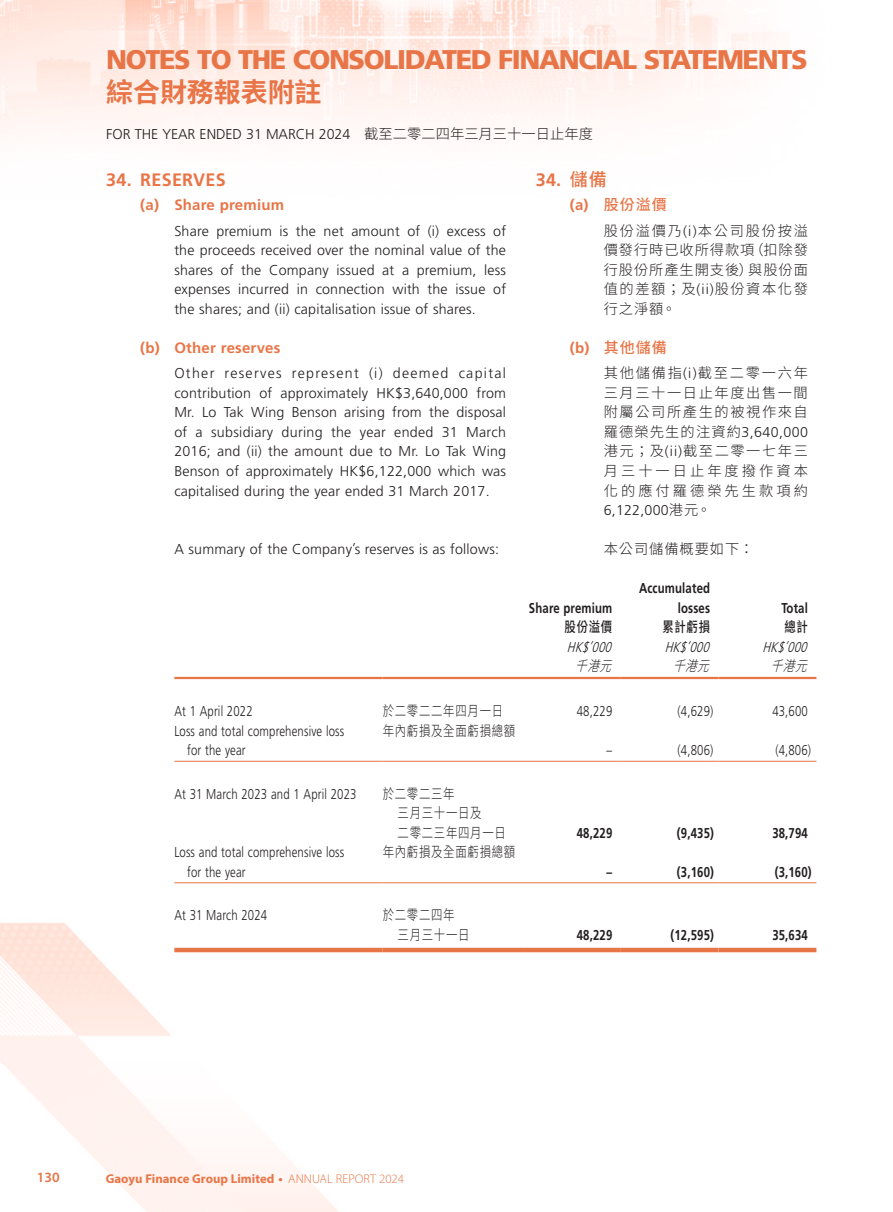
<style>
.page{position:relative;width:893px;height:1212px;background:#fff}
.page>*{position:absolute;margin:0;border:0;box-sizing:border-box;transform-origin:0 0}
.t1{font:900 27px "Frutiger LT Std";letter-spacing:-.05em;color:#e87547}
.t2{font:700 27px "Source Han Sans TC";letter-spacing:-.005em;color:#e87547}
.Heading_1{font:700 18px "Frutiger LT Std";letter-spacing:.015em;color:#e87547}
.C_Heading_1{font:700 18px "Frutiger LT Std";color:#e87547}
.Heading_2{font:700 15px "Frutiger LT Std";letter-spacing:.015em;color:#e87547}
.C_Heading_2{font:500 15px "Source Han Sans TC";letter-spacing:.065em;color:#e87547}
.Body_Text{font:300 14.25px/19.5px "Frutiger LT Std";letter-spacing:.015em;color:#231f20;text-align:justify}
.C_Body_Text{font:300 14.25px/19.5px "Source Han Sans TC";letter-spacing:.11em;color:#231f20;text-align:justify}
.Body_Text-2{font:300 14.25px/19.5px "Frutiger LT Std";letter-spacing:.015em;color:#231f20;scale:.8 1}
.Body_Text-3{font:700 14.25px "Frutiger LT Std";letter-spacing:.015em;color:#231f20;scale:.8 1}
.Body_Text-4{font:300 14.25px/19.5px "Source Han Sans TC";letter-spacing:.065em;color:#231f20;scale:.8 1}
.Body_Text-5{font:300 14.25px "Frutiger LT Std";letter-spacing:-.005em;color:#231f20}
.Body_Text-6{font:italic 300 14.25px "Frutiger LT Std";color:#231f20;scale:.8 1}
.Body_Text-7{font:500 14.25px "Source Han Sans TC";letter-spacing:.065em;color:#231f20;scale:.8 1}
.C_Body_Text-2{font:300 14.25px "Source Han Sans TC";letter-spacing:.065em;color:#231f20}
.Body_Text-8{font:italic 300 14.25px "Source Han Sans TC";color:#231f20;scale:.8 1}
.t3{font:600 14.25px "Myriad Pro";color:#e87547}
.t4{font:700 12.75px "Myriad Pro";color:#e87547}
.s1{font-family:"Source Han Sans TC"}
.s2{font-family:"Source Han Sans TC";font-weight:500}
.s3{font-family:"Frutiger LT Std";font-weight:700}
.s4{font-family:"Frutiger LT Std"}
.s5{font-weight:300}
</style>
<div class="page">
<img style="left:0;top:0;width:774px;height:133px">
<hr style="left:174px;top:677px;width:209px;height:2px;background:#e87547">
<hr style="left:383px;top:677px;width:140px;height:2px;background:#e87547">
<hr style="left:523px;top:677px;width:98px;height:2px;background:#e87547">
<hr style="left:621px;top:677px;width:98px;height:2px;background:#e87547">
<hr style="left:719px;top:677px;width:97px;height:2px;background:#e87547">
<hr style="left:174px;top:761px;width:209px;height:1px;background:#e87547">
<hr style="left:383px;top:761px;width:140px;height:1px;background:#e87547">
<hr style="left:523px;top:761px;width:98px;height:1px;background:#e87547">
<hr style="left:621px;top:761px;width:98px;height:1px;background:#e87547">
<hr style="left:719px;top:761px;width:97px;height:1px;background:#e87547">
<hr style="left:174px;top:882px;width:209px;height:1px;background:#e87547">
<hr style="left:383px;top:882px;width:140px;height:1px;background:#e87547">
<hr style="left:523px;top:882px;width:98px;height:1px;background:#e87547">
<hr style="left:621px;top:882px;width:98px;height:1px;background:#e87547">
<hr style="left:719px;top:882px;width:97px;height:1px;background:#e87547">
<hr style="left:174px;top:948px;width:209px;height:4px;background:#e87547">
<hr style="left:383px;top:948px;width:140px;height:4px;background:#e87547">
<hr style="left:523px;top:948px;width:98px;height:4px;background:#e87547">
<hr style="left:621px;top:948px;width:98px;height:4px;background:#e87547">
<hr style="left:719px;top:948px;width:97px;height:4px;background:#e87547">
<h1 class="t1" style="left:106px;top:43px;width:703px">NOTES TO THE CONSOLIDATED FINANCIAL STATEMENTS</h1>
<h1 class="t2" style="left:106px;top:77px;width:217px">綜合財務報表附註</h1>
<p class="Body_Text-5" style="left:106px;top:126px;width:488px">FOR THE YEAR ENDED 31 MARCH 2024 <span class="s1">截至二零二四年三月三十一日止年度</span></p>
<p class="Heading_1" style="left:106px;top:169px;width:121px">34. RESERVES</p>
<p class="Heading_2" style="left:140px;top:196px;width:145px">(a) Share premium</p>
<p class="Body_Text" style="left:174px;top:221px;width:333px">Share premium is the net amount of (i) excess of the proceeds received over the nominal value of the shares of the Company issued at a premium, less expenses incurred in connection with the issue of the shares; and (ii) capitalisation issue of shares.</p>
<p class="Heading_2" style="left:140px;top:339px;width:142px">(b) Other reserves</p>
<p class="Body_Text" style="left:174px;top:364px;width:333px">Other reserves represent (i) deemed capital contribution of approximately HK$3,640,000 from Mr. Lo Tak Wing Benson arising from the disposal of a subsidiary during the year ended 31 March 2016; and (ii) the amount due to Mr. Lo Tak Wing Benson of approximately HK$6,122,000 which was capitalised during the year ended 31 March 2017.</p>
<p class="Body_Text" style="left:174px;top:539px;width:326px">A summary of the Company’s reserves is as follows:</p>
<p class="C_Heading_1" style="left:536px;top:169px;width:73px">34. <span class="s2">儲備</span></p>
<p class="C_Heading_2" style="left:570px;top:196px;width:98px"><span class="s3">(a)</span> 股份溢價</p>
<p class="C_Body_Text" style="left:604px;top:221px;width:206px">股份溢價乃<span class="s4">(i)</span>本公司股份按溢價發行時已收所得款項（扣除發行股份所產生開支後）與股份面值的差額；及<span class="s4">(ii)</span>股份資本化發行之淨額。</p>
<p class="C_Heading_2" style="left:570px;top:339px;width:98px"><span class="s3">(b)</span> 其他儲備</p>
<p class="C_Body_Text" style="left:604px;top:364px;width:206px">其他儲備指<span class="s4">(i)</span>截至二零一六年三月三十一日止年度出售一間附屬公司所產生的被視作來自羅德榮先生的注資約<span class="s4">3,640,000</span>港元；及<span class="s4">(ii)</span>截至二零一七年三月三十一日止年度撥作資本化的應付羅德榮先生款項約<span class="s4">6,122,000</span>港元。</p>
<p class="C_Body_Text-2" style="left:604px;top:541px;width:151px">本公司儲備概要如下：</p>
<p class="Body_Text-3" style="left:529px;top:599px;width:106px">Share premium</p>
<p class="Body_Text-3" style="left:639px;top:580px;width:90px">Accumulated</p>
<p class="Body_Text-3" style="left:678px;top:599px;width:42px">losses</p>
<p class="Body_Text-3" style="left:781px;top:599px;width:35px">Total</p>
<p class="Body_Text-7" style="left:565px;top:619px;width:61px">股份溢價</p>
<p class="Body_Text-7" style="left:662px;top:619px;width:61px">累計虧損</p>
<p class="Body_Text-7" style="left:784px;top:619px;width:31px">總計</p>
<p class="Body_Text-6" style="left:567px;top:638px;width:62px">HK$’000</p>
<p class="Body_Text-6" style="left:665px;top:638px;width:62px">HK$’000</p>
<p class="Body_Text-6" style="left:762px;top:638px;width:62px">HK$’000</p>
<p class="Body_Text-8" style="left:575px;top:658px;width:60px">千港元</p>
<p class="Body_Text-8" style="left:673px;top:658px;width:60px">千港元</p>
<p class="Body_Text-8" style="left:771px;top:658px;width:60px">千港元</p>
<p class="Body_Text-2" style="left:174px;top:702px;width:100px">At 1 April 2022</p>
<p class="Body_Text-4" style="left:383px;top:702px;width:152px">於二零二二年四月一日</p>
<p class="Body_Text-2" style="left:577px;top:702px;width:46px">48,229</p>
<p class="Body_Text-2" style="left:678px;top:702px;width:46px">(4,629)</p>
<p class="Body_Text-2" style="left:772px;top:702px;width:46px">43,600</p>
<p class="Body_Text-2" style="left:187px;top:721px;width:198px;text-indent:-13px">Loss and total comprehensive loss for the year</p>
<p class="Body_Text-4" style="left:383px;top:721px;width:167px">年內虧損及全面虧損總額</p>
<p class="Body_Text-2" style="left:607px;top:741px;width:9px">–</p>
<p class="Body_Text-2" style="left:678px;top:741px;width:46px">(4,806)</p>
<p class="Body_Text-2" style="left:775px;top:741px;width:46px">(4,806)</p>
<p class="Body_Text-2" style="left:174px;top:784px;width:229px">At 31 March 2023 and 1 April 2023</p>
<p class="Body_Text-4" style="left:398px;top:784px;width:137px;text-indent:-15px">於二零二三年<br>三月三十一日及<br>二零二三年四月一日</p>
<p class="Body_Text-2" style="left:187px;top:843px;width:198px;text-indent:-13px">Loss and total comprehensive loss for the year</p>
<p class="Body_Text-4" style="left:383px;top:843px;width:167px">年內虧損及全面虧損總額</p>
<p class="Body_Text-2" style="left:174px;top:906px;width:118px">At 31 March 2024</p>
<p class="Body_Text-4" style="left:398px;top:906px;width:91px;text-indent:-15px">於二零二四年三月三十一日</p>
<p class="Body_Text-3" style="left:577px;top:824px;width:46px">48,229</p>
<p class="Body_Text-3" style="left:677px;top:824px;width:48px">(9,435)</p>
<p class="Body_Text-3" style="left:772px;top:824px;width:46px">38,794</p>
<p class="Body_Text-3" style="left:607px;top:863px;width:9px">–</p>
<p class="Body_Text-3" style="left:677px;top:863px;width:48px">(3,160)</p>
<p class="Body_Text-3" style="left:775px;top:863px;width:48px">(3,160)</p>
<p class="Body_Text-3" style="left:577px;top:926px;width:46px">48,229</p>
<p class="Body_Text-3" style="left:670px;top:926px;width:56px">(12,595)</p>
<p class="Body_Text-3" style="left:772px;top:926px;width:46px">35,634</p>
<p class="t3" style="left:37px;top:1168px;width:24px">130</p>
<p class="t4" style="left:106px;top:1170px;width:300px">Gaoyu Finance Group Limited • <span class="s5">ANNUAL REPORT 2024</span></p>
</div>
